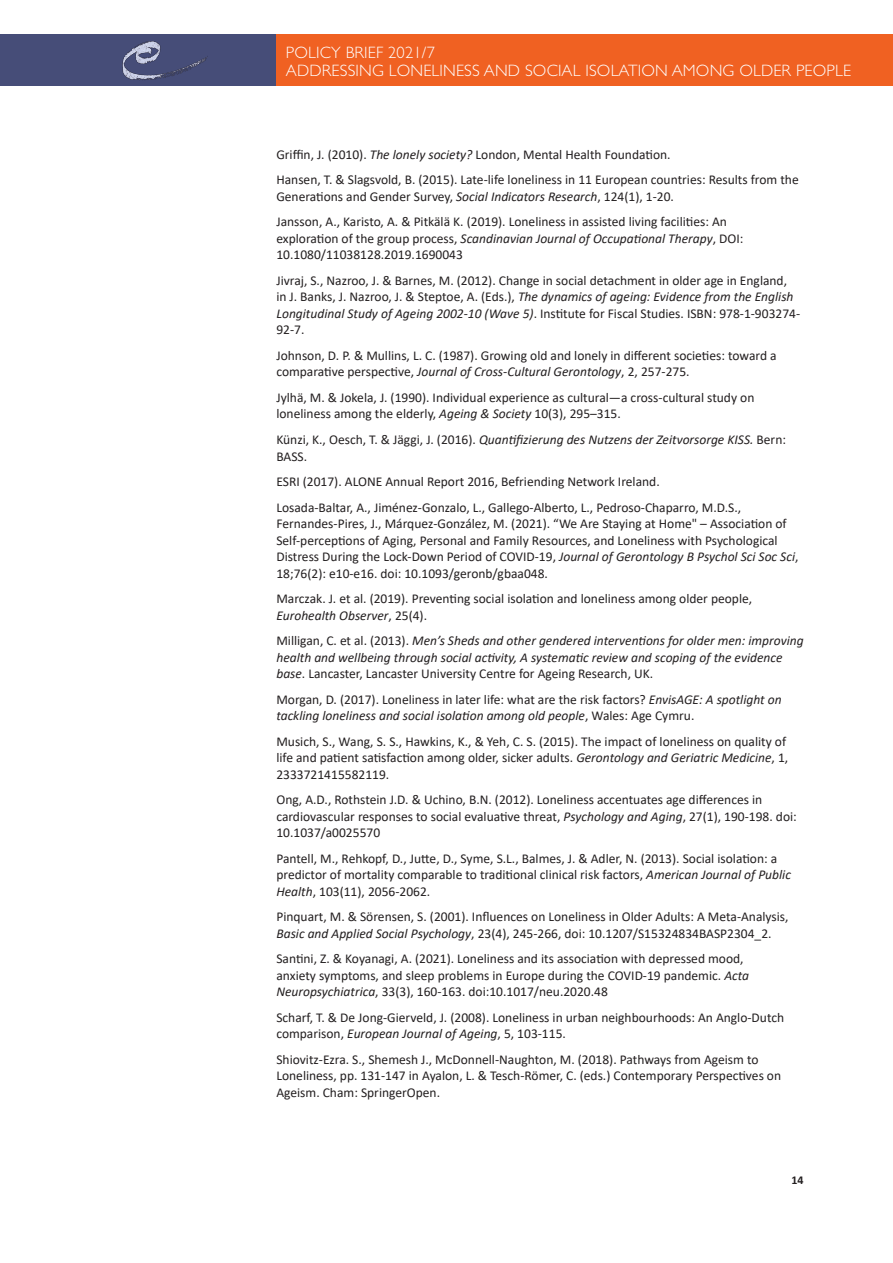
<style>
.page{position:relative;width:893px;height:1263px;background:#fff}
.page>*{position:absolute;margin:0;border:0;box-sizing:border-box;transform-origin:0 0}
.t1{font:300 16.5px/18px "Gill Sans Std";letter-spacing:.01em;color:#fff}
.t2{font:13.5px/16.5px "Calibri";color:#231f20}
.t3{font:italic 13.5px/16.5px "Calibri";color:#231f20}
.t4{font:700 12px "Calibri";color:#231f20}
.s1{font-style:italic}
.s2{font-style:normal}
</style>
<div class="page">
<div style="left:0;top:34px;width:276px;height:51px;background:#464d78"></div>
<img style="left:122px;top:41px;width:86px;height:39px">
<div style="left:276px;top:34px;width:617px;height:51px;background:#f06122"></div>
<p class="t1" style="left:286px;top:43px;width:567px">POLICY BRIEF 2021/7<br>ADDRESSING LONELINESS AND SOCIAL ISOLATION AMONG OLDER PEOPLE</p>
<p class="t2" style="left:276px;top:141px;width:524px;line-height:25.5px">Griffin, J. (2010). <span class="s1">The lonely society?</span> London, Mental Health Foundation.<br>Hansen, T. &amp; Slagsvold, B. (2015). Late-life loneliness in 11 European countries: Results from the</p>
<p class="t2" style="left:276px;top:183px;width:452px;line-height:25.5px">Generations and Gender Survey, <span class="s1">Social Indicators Research</span>, 124(1), 1-20.<br>Jansson, A., Karisto, A. &amp; Pitkälä K. (2019). Loneliness in assisted living facilities: An</p>
<p class="t2" style="left:276px;top:230px;width:469px">exploration of the group process, <span class="s1">Scandinavian Journal of Occupational Therapy</span>, DOI:<br>10.1080/11038128.2019.1690043</p>
<p class="t2" style="left:276px;top:272px;width:525px">Jivraj, S., Nazroo, J. &amp; Barnes, M. (2012). Change in social detachment in older age in England, in J. Banks, J. Nazroo, J. &amp; Steptoe, A. (Eds.), <span class="s1">The dynamics of ageing: Evidence from the English Longitudinal Study of Ageing 2002-10 (Wave 5)</span>. Institute for Fiscal Studies. ISBN: 978-1-903274- 92-7.</p>
<p class="t2" style="left:276px;top:347px;width:502px">Johnson, D. P. &amp; Mullins, L. C. (1987). Growing old and lonely in different societies: toward a comparative perspective, <span class="s1">Journal of Cross-Cultural Gerontology</span>, 2, 257-275.</p>
<p class="t2" style="left:276px;top:389px;width:480px">Jylhä, M. &amp; Jokela, J. (1990). Individual experience as cultural—a cross-cultural study on loneliness among the elderly, <span class="s1">Ageing &amp; Society</span> 10(3), 295–315.</p>
<p class="t3" style="left:276px;top:431px;width:511px"><span class="s2">Kü nzi, K., Oesch, T. &amp; Jäggi, J. (2016).</span> Quantifizierung des Nutzens der Zeitvorsorge KISS. <span class="s2">Bern:<br>BASS.</span></p>
<p class="t2" style="left:276px;top:468px;width:466px;line-height:25.5px">ESRI (2017). ALONE Annual Report 2016, Befriending Network Ireland.<br>Losada-Baltar, A., Jiménez-Gonzalo, L., Gallego-Alberto, L., Pedroso-Chaparro, M.D.S.,</p>
<p class="t2" style="left:276px;top:515px;width:524px">Fernandes-Pires, J., Márquez-González, M. (2021). “We Are Staying at Home" – Association of Self-perceptions of Aging, Personal and Family Resources, and Loneliness with Psychological Distress During the Lock-Down Period of COVID-19, <span class="s1">Journal of Gerontology B Psychol Sci Soc Sci</span>, 18;76(2): e10-e16. doi: 10.1093/geronb/gbaa048.</p>
<p class="t2" style="left:276px;top:590px;width:477px">Marczak. J. et al. (2019). Preventing social isolation and loneliness among older people,<br><span class="s1">Eurohealth Observer</span>, 25(4).</p>
<p class="t3" style="left:276px;top:632px;width:529px"><span class="s2">Milligan, C. et al. (2013).</span> Men’s Sheds and other gendered interventions for older men: improving health and wellbeing through social activity, A systematic review and scoping of the evidence base<span class="s2">. Lancaster, Lancaster University Centre for Ageing Research, UK.</span></p>
<p class="t2" style="left:276px;top:690px;width:507px">Morgan, D. (2017). Loneliness in later life: what are the risk factors? <span class="s1">EnvisAGE: A spotlight on tackling loneliness and social isolation among old people</span>, Wales: Age Cymru.</p>
<p class="t2" style="left:276px;top:732px;width:513px">Musich, S., Wang, S. S., Hawkins, K., &amp; Yeh, C. S. (2015). The impact of loneliness on quality of life and patient satisfaction among older, sicker adults. <span class="s1">Gerontology and Geriatric Medicine</span>, 1,<br>2333721415582119.</p>
<p class="t2" style="left:276px;top:791px;width:522px">Ong, A.D., Rothstein J.D. &amp; Uchino, B.N. (2012). Loneliness accentuates age differences in cardiovascular responses to social evaluative threat, <span class="s1">Psychology and Aging</span>, 27(1), 190-198. doi:<br>10.1037/a0025570</p>
<p class="t2" style="left:276px;top:849px;width:516px">Pantell, M., Rehkopf, D., Jutte, D., Syme, S.L., Balmes, J. &amp; Adler, N. (2013). Social isolation: a predictor of mortality comparable to traditional clinical risk factors, <span class="s1">American Journal of Public<br>Health</span>, 103(11), 2056-2062.</p>
<p class="t2" style="left:276px;top:908px;width:514px">Pinquart, M. &amp; Sörensen, S. (2001). Influences on Loneliness in Older Adults: A Meta-Analysis,<br><span class="s1">Basic and Applied Social Psychology</span>, 23(4), 245-266, doi: 10.1207/S15324834BASP2304_2.</p>
<p class="t2" style="left:276px;top:950px;width:474px">Santini, Z. &amp; Koyanagi, A. (2021). Loneliness and its association with depressed mood, anxiety symptoms, and sleep problems in Europe during the COVID-19 pandemic. <span class="s1">Acta<br>Neuropsychiatrica</span>, 33(3), 160-163. doi:10.1017/neu.2020.48</p>
<p class="t2" style="left:276px;top:1008px;width:509px">Scharf, T. &amp; De Jong-Gierveld, J. (2008). Loneliness in urban neighbourhoods: An Anglo-Dutch comparison, <span class="s1">European Journal of Ageing</span>, 5, 103-115.</p>
<p class="t2" style="left:276px;top:1050px;width:506px">Shiovitz-Ezra. S., Shemesh J., McDonnell-Naughton, M. (2018). Pathways from Ageism to<br>Loneliness, pp. 131-147 in Ayalon, L. &amp; Tesch-Römer, C. (eds.) Contemporary Perspectives on<br>Ageism. Cham: SpringerOpen.</p>
<p class="t4" style="left:791px;top:1171px;width:14px">14</p>
</div>
